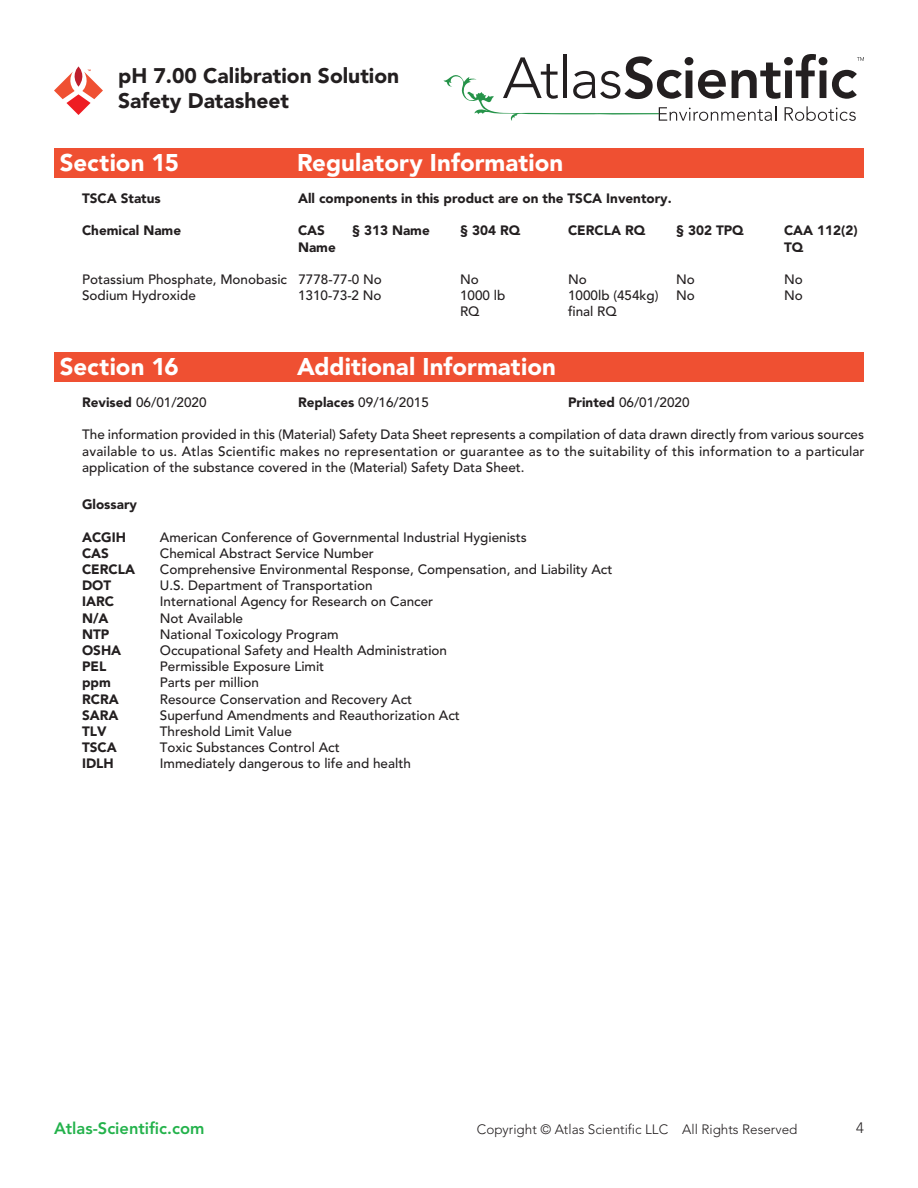
<style>
.page{position:relative;width:918px;height:1188px;background:#fff}
.page>*{position:absolute;margin:0;border:0;box-sizing:border-box;transform-origin:0 0}
.t1{font:900 24px "Avenir";letter-spacing:.005em;color:#fff}
.t2{font:900 21px/25.2px "Avenir";color:#231f20}
.t3{font:800 16.5px "Avenir";color:#23b24b}
.t4{font:300 15px "Avenir";color:#231f20}
.t5{font:500 13.5px "Avenir";color:#231f20}
.t6{font:900 13.5px "Avenir";color:#231f20}
.t7{font:500 13.5px/16.2px "Avenir";letter-spacing:.02em;color:#231f20}
.t8{font:300 13.5px "Avenir";color:#231f20}
.s1{font-weight:900}
</style>
<div class="page">
<svg style="left:444px;top:54px;width:420px;height:67px"></svg>
<svg style="left:54px;top:66px;width:49px;height:49px"></svg>
<div style="left:54px;top:148px;width:810px;height:30px;background:#ef5032"></div>
<div style="left:54px;top:352px;width:810px;height:30px;background:#ef5032"></div>
<h2 class="t2" style="left:118px;top:63px;width:283px">pH 7.00 Calibration Solution<br>Safety Datasheet</h2>
<p class="t1" style="left:60px;top:148px;width:120px">Section 15</p>
<p class="t1" style="left:297px;top:148px;width:268px">Regulatory Information</p>
<p class="t6" style="left:82px;top:190px;width:80px">TSCA Status</p>
<p class="t6" style="left:298px;top:190px;width:375px">All components in this product are on the TSCA Inventory.</p>
<p class="t6" style="left:82px;top:223px;width:101px">Chemical Name</p>
<p class="t6" style="left:298px;top:223px;width:28px">CAS</p>
<p class="t6" style="left:352px;top:223px;width:79px">§ 313 Name</p>
<p class="t6" style="left:460px;top:223px;width:62px">§ 304 RQ</p>
<p class="t6" style="left:568px;top:223px;width:79px">CERCLA RQ</p>
<p class="t6" style="left:676px;top:223px;width:69px">§ 302 TPQ</p>
<p class="t6" style="left:784px;top:223px;width:75px">CAA 112(2)</p>
<p class="t6" style="left:298px;top:239px;width:39px">Name</p>
<p class="t6" style="left:784px;top:239px;width:21px">TQ</p>
<p class="t5" style="left:82px;top:272px;width:301px">Potassium Phosphate, Monobasic 7778-77-0 No</p>
<p class="t5" style="left:460px;top:272px;width:20px">No</p>
<p class="t5" style="left:568px;top:272px;width:20px">No</p>
<p class="t5" style="left:676px;top:272px;width:20px">No</p>
<p class="t5" style="left:784px;top:272px;width:20px">No</p>
<p class="t5" style="left:82px;top:288px;width:115px">Sodium Hydroxide</p>
<p class="t5" style="left:298px;top:288px;width:85px">1310-73-2 No</p>
<p class="t5" style="left:460px;top:288px;width:47px">1000 lb</p>
<p class="t5" style="left:568px;top:288px;width:92px">1000lb (454kg)</p>
<p class="t5" style="left:676px;top:288px;width:20px">No</p>
<p class="t5" style="left:784px;top:288px;width:20px">No</p>
<p class="t5" style="left:460px;top:304px;width:21px">RQ</p>
<p class="t5" style="left:568px;top:304px;width:50px">final RQ</p>
<p class="t1" style="left:60px;top:352px;width:120px">Section 16</p>
<p class="t1" style="left:297px;top:352px;width:260px">Additional Information</p>
<p class="t5" style="left:82px;top:395px;width:126px"><span class="s1">Revised</span> 06/01/2020</p>
<p class="t5" style="left:298px;top:395px;width:132px"><span class="s1">Replaces</span> 09/16/2015</p>
<p class="t5" style="left:568px;top:395px;width:123px"><span class="s1">Printed</span> 06/01/2020</p>
<p class="t5" style="left:82px;top:427px;width:783px">The information provided in this (Material) Safety Data Sheet represents a compilation of data drawn directly from various sources</p>
<p class="t7" style="left:82px;top:443px;width:784px">available to us. Atlas Scientific makes no representation or guarantee as to the suitability of this information to a particular application of the substance covered in the (Material) Safety Data Sheet.</p>
<p class="t6" style="left:82px;top:496px;width:56px">Glossary</p>
<p class="t6" style="left:82px;top:529px;width:45px">ACGIH</p>
<p class="t6" style="left:82px;top:545px;width:28px">CAS</p>
<p class="t6" style="left:82px;top:561px;width:55px">CERCLA</p>
<p class="t6" style="left:82px;top:577px;width:31px">DOT</p>
<p class="t6" style="left:82px;top:594px;width:33px">IARC</p>
<p class="t6" style="left:82px;top:610px;width:28px">N/A</p>
<p class="t6" style="left:82px;top:626px;width:29px">NTP</p>
<p class="t6" style="left:82px;top:642px;width:41px">OSHA</p>
<p class="t6" style="left:82px;top:658px;width:26px">PEL</p>
<p class="t6" style="left:82px;top:675px;width:30px">ppm</p>
<p class="t6" style="left:82px;top:691px;width:38px">RCRA</p>
<p class="t6" style="left:82px;top:707px;width:38px">SARA</p>
<p class="t6" style="left:82px;top:723px;width:26px">TLV</p>
<p class="t6" style="left:82px;top:739px;width:36px">TSCA</p>
<p class="t6" style="left:82px;top:756px;width:33px">IDLH</p>
<p class="t5" style="left:160px;top:529px;width:369px">American Conference of Governmental Industrial Hygienists</p>
<p class="t5" style="left:160px;top:545px;width:216px">Chemical Abstract Service Number</p>
<p class="t5" style="left:160px;top:562px;width:454px">Comprehensive Environmental Response, Compensation, and Liability Act</p>
<p class="t5" style="left:160px;top:578px;width:214px">U.S. Department of Transportation</p>
<p class="t5" style="left:160px;top:594px;width:275px">International Agency for Research on Cancer</p>
<p class="t5" style="left:160px;top:610px;width:85px">Not Available</p>
<p class="t5" style="left:160px;top:626px;width:180px">National Toxicology Program</p>
<p class="t5" style="left:160px;top:643px;width:289px">Occupational Safety and Health Administration</p>
<p class="t5" style="left:160px;top:659px;width:166px">Permissible Exposure Limit</p>
<p class="t5" style="left:160px;top:675px;width:101px">Parts per million</p>
<p class="t5" style="left:160px;top:691px;width:254px">Resource Conservation and Recovery Act</p>
<p class="t5" style="left:160px;top:707px;width:302px">Superfund Amendments and Reauthorization Act</p>
<p class="t5" style="left:160px;top:724px;width:134px">Threshold Limit Value</p>
<p class="t5" style="left:160px;top:740px;width:181px">Toxic Substances Control Act</p>
<p class="t5" style="left:160px;top:756px;width:253px">Immediately dangerous to life and health</p>
<p class="t3" style="left:54px;top:1118px;width:152px">Atlas-Scientific.com</p>
<p class="t8" style="left:477px;top:1121px;width:322px">Copyright © Atlas Scientific LLC All Rights Reserved</p>
<p class="t4" style="left:856px;top:1119px;width:9px">4</p>
</div>
